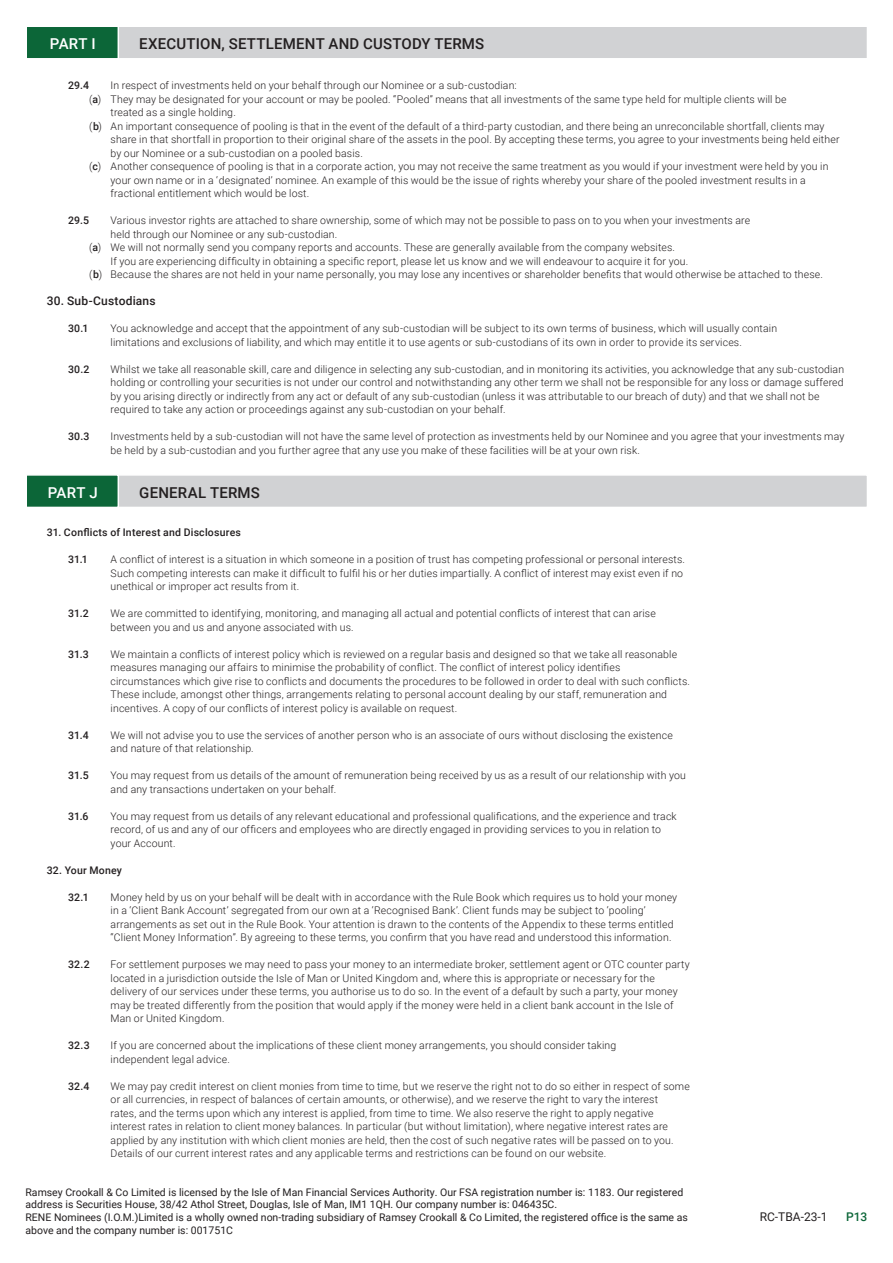
<style>
.page{position:relative;width:893px;height:1263px;background:#fff}
.page>*{position:absolute;margin:0;border:0;box-sizing:border-box;transform-origin:0 0}
.t1{font:500 15px "Roboto";letter-spacing:.015em;color:#231f20}
.t2{font:500 15px "Roboto";letter-spacing:.015em;color:#fff}
.t3{font:500 12px "Roboto";letter-spacing:.02em;color:#231f20}
.t4{font:12px "Roboto";color:#231f20}
.t5{font:500 12px "Roboto";color:#0c6638}
.t6{font:300 10.5px/13.5px "Roboto";letter-spacing:.015em;color:#231f20}
.t7{font:10.5px/12.6px "Roboto";color:#231f20}
.t8{font:500 10.5px "Roboto";letter-spacing:.02em;color:#231f20}
.s1{font-weight:500}
</style>
<div class="page">
<div style="left:26px;top:26px;width:842px;height:34px;background:#d1d2d4;border:2px solid #fff"></div>
<div style="left:26px;top:26px;width:93px;height:34px;background:#0c6638;border:2px solid #fff"></div>
<div style="left:26px;top:474px;width:842px;height:34px;background:#d1d2d4;border:2px solid #fff"></div>
<div style="left:26px;top:474px;width:93px;height:34px;background:#0c6638;border:2px solid #fff"></div>
<h1 class="t2" style="left:50px;top:33px;width:47px">PART I</h1>
<h1 class="t1" style="left:139px;top:33px;width:346px">EXECUTION, SETTLEMENT AND CUSTODY TERMS</h1>
<p class="t8" style="left:68px;top:78px;width:22px">29.4</p>
<p class="t6" style="left:111px;top:78px;width:408px">In respect of investments held on your behalf through our Nominee or a sub-custodian:</p>
<p class="t6" style="left:89px;top:92px;width:699px">(<span class="s1">a</span>) They may be designated for your account or may be pooled. “Pooled” means that all investments of the same type held for multiple clients will be</p>
<p class="t6" style="left:111px;top:105px;width:127px">treated as a single holding.</p>
<p class="t6" style="left:89px;top:119px;width:737px">(<span class="s1">b</span>) An important consequence of pooling is that in the event of the default of a third-party custodian, and there being an unreconcilable shortfall, clients may</p>
<p class="t6" style="left:111px;top:132px;width:730px">share in that shortfall in proportion to their original share of the assets in the pool. By accepting these terms, you agree to your investments being held either</p>
<p class="t6" style="left:111px;top:146px;width:254px">by our Nominee or a sub-custodian on a pooled basis.</p>
<p class="t6" style="left:89px;top:159px;width:741px">(<span class="s1">c</span>) Another consequence of pooling is that in a corporate action, you may not receive the same treatment as you would if your investment were held by you in</p>
<p class="t6" style="left:111px;top:173px;width:697px">your own name or in a ‘designated’ nominee. An example of this would be the issue of rights whereby your share of the pooled investment results in a</p>
<p class="t6" style="left:111px;top:186px;width:200px">fractional entitlement which would be lost.</p>
<p class="t8" style="left:68px;top:213px;width:22px">29.5</p>
<p class="t6" style="left:111px;top:213px;width:641px">Various investor rights are attached to share ownership, some of which may not be possible to pass on to you when your investments are</p>
<p class="t6" style="left:111px;top:227px;width:228px">held through our Nominee or any sub-custodian.</p>
<p class="t6" style="left:89px;top:240px;width:587px">(<span class="s1">a</span>) We will not normally send you company reports and accounts. These are generally available from the company websites.</p>
<p class="t6" style="left:111px;top:254px;width:579px">If you are experiencing difficulty in obtaining a specific report, please let us know and we will endeavour to acquire it for you.</p>
<p class="t6" style="left:89px;top:268px;width:735px">(<span class="s1">b</span>) Because the shares are not held in your name personally, you may lose any incentives or shareholder benefits that would otherwise be attached to these.</p>
<p class="t3" style="left:47px;top:293px;width:110px">30. Sub-Custodians</p>
<p class="t8" style="left:68px;top:321px;width:22px">30.1</p>
<p class="t6" style="left:111px;top:321px;width:668px">You acknowledge and accept that the appointment of any sub-custodian will be subject to its own terms of business, which will usually contain limitations and exclusions of liability, and which may entitle it to use agents or sub-custodians of its own in order to provide its services.</p>
<p class="t8" style="left:68px;top:362px;width:23px">30.2</p>
<p class="t6" style="left:111px;top:362px;width:735px">Whilst we take all reasonable skill, care and diligence in selecting any sub-custodian, and in monitoring its activities, you acknowledge that any sub-custodian holding or controlling your securities is not under our control and notwithstanding any other term we shall not be responsible for any loss or damage suffered by you arising directly or indirectly from any act or default of any sub-custodian (unless it was attributable to our breach of duty) and that we shall not be required to take any action or proceedings against any sub-custodian on your behalf.</p>
<p class="t8" style="left:68px;top:429px;width:23px">30.3</p>
<p class="t6" style="left:111px;top:429px;width:735px">Investments held by a sub-custodian will not have the same level of protection as investments held by our Nominee and you agree that your investments may be held by a sub-custodian and you further agree that any use you make of these facilities will be at your own risk.</p>
<h1 class="t2" style="left:48px;top:482px;width:51px">PART J</h1>
<h1 class="t1" style="left:139px;top:482px;width:122px">GENERAL TERMS</h1>
<p class="t8" style="left:47px;top:525px;width:196px">31. Conflicts of Interest and Disclosures</p>
<p class="t8" style="left:68px;top:552px;width:21px">31.1</p>
<p class="t6" style="left:111px;top:552px;width:576px">A conflict of interest is a situation in which someone in a position of trust has competing professional or personal interests.<br>Such competing interests can make it difficult to fulfil his or her duties impartially. A conflict of interest may exist even if no unethical or improper act results from it.</p>
<p class="t8" style="left:68px;top:606px;width:22px">31.2</p>
<p class="t6" style="left:111px;top:606px;width:547px">We are committed to identifying, monitoring, and managing all actual and potential conflicts of interest that can arise between you and us and anyone associated with us.</p>
<p class="t8" style="left:68px;top:647px;width:22px">31.3</p>
<p class="t6" style="left:111px;top:647px;width:581px">We maintain a conflicts of interest policy which is reviewed on a regular basis and designed so that we take all reasonable measures managing our affairs to minimise the probability of conflict. The conflict of interest policy identifies circumstances which give rise to conflicts and documents the procedures to be followed in order to deal with such conflicts.<br>These include, amongst other things, arrangements relating to personal account dealing by our staff, remuneration and incentives. A copy of our conflicts of interest policy is available on request.</p>
<p class="t8" style="left:68px;top:728px;width:22px">31.4</p>
<p class="t6" style="left:111px;top:728px;width:564px">We will not advise you to use the services of another person who is an associate of ours without disclosing the existence and nature of that relationship.</p>
<p class="t8" style="left:68px;top:768px;width:22px">31.5</p>
<p class="t6" style="left:111px;top:768px;width:577px">You may request from us details of the amount of remuneration being received by us as a result of our relationship with you and any transactions undertaken on your behalf.</p>
<p class="t8" style="left:68px;top:809px;width:22px">31.6</p>
<p class="t6" style="left:111px;top:809px;width:568px">You may request from us details of any relevant educational and professional qualifications, and the experience and track record, of us and any of our officers and employees who are directly engaged in providing services to you in relation to your Account.</p>
<p class="t8" style="left:47px;top:863px;width:77px">32. Your Money</p>
<p class="t8" style="left:68px;top:890px;width:22px">32.1</p>
<p class="t6" style="left:111px;top:890px;width:568px">Money held by us on your behalf will be dealt with in accordance with the Rule Book which requires us to hold your money in a ‘Client Bank Account’ segregated from our own at a ‘Recognised Bank’. Client funds may be subject to ‘pooling’ arrangements as set out in the Rule Book. Your attention is drawn to the contents of the Appendix to these terms entitled “Client Money Information”. By agreeing to these terms, you confirm that you have read and understood this information.</p>
<p class="t8" style="left:68px;top:957px;width:23px">32.2</p>
<p class="t6" style="left:111px;top:957px;width:581px">For settlement purposes we may need to pass your money to an intermediate broker, settlement agent or OTC counter party located in a jurisdiction outside the Isle of Man or United Kingdom and, where this is appropriate or necessary for the delivery of our services under these terms, you authorise us to do so. In the event of a default by such a party, your money may be treated differently from the position that would apply if the money were held in a client bank account in the Isle of Man or United Kingdom.</p>
<p class="t8" style="left:68px;top:1038px;width:23px">32.3</p>
<p class="t6" style="left:111px;top:1038px;width:507px">If you are concerned about the implications of these client money arrangements, you should consider taking independent legal advice.</p>
<p class="t8" style="left:68px;top:1079px;width:23px">32.4</p>
<p class="t6" style="left:111px;top:1079px;width:581px">We may pay credit interest on client monies from time to time, but we reserve the right not to do so either in respect of some or all currencies, in respect of balances of certain amounts, or otherwise), and we reserve the right to vary the interest<br>rates, and the terms upon which any interest is applied, from time to time. We also reserve the right to apply negative interest rates in relation to client money balances. In particular (but without limitation), where negative interest rates are applied by any institution with which client monies are held, then the cost of such negative rates will be passed on to you.<br>Details of our current interest rates and any applicable terms and restrictions can be found on our website.</p>
<p class="t7" style="left:26px;top:1185px;width:664px">Ramsey Crookall &amp; Co Limited is licensed by the Isle of Man Financial Services Authority. Our FSA registration number is: 1183. Our registered address is Securities House, 38/42 Athol Street, Douglas, Isle of Man, IM1 1QH. Our company number is: 046435C.<br>RENE Nominees (I.O.M.)Limited is a wholly owned non-trading subsidiary of Ramsey Crookall &amp; Co Limited, the registered office is the same as above and the company number is: 001751C</p>
<p class="t4" style="left:760px;top:1209px;width:69px">RC-TBA-23-1</p>
<p class="t5" style="left:846px;top:1209px;width:23px">P13</p>
</div>
